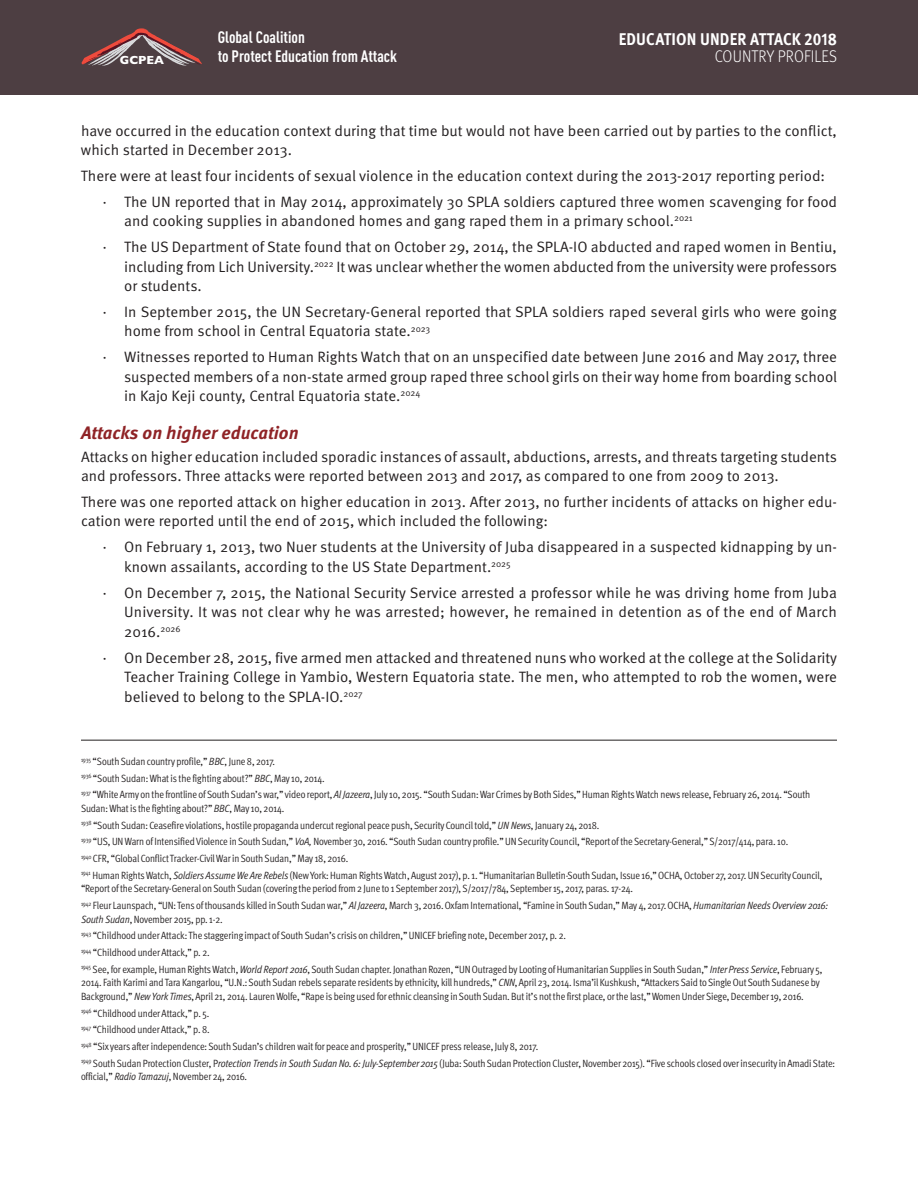
<style>
.page{position:relative;width:918px;height:1188px;background:#fff}
.page>*{position:absolute;margin:0;border:0;box-sizing:border-box;transform-origin:0 0}
.t1{font:italic 700 18px "Meta Pro";color:#8f2326}
.t2{font:700 16.95px "Meta Pro";letter-spacing:.01em;color:#fff;scale:.9 1}
.t3{font:300 16.95px "Meta Pro";letter-spacing:.01em;color:#fff;scale:.9 1}
.t4{font:700 16.35px/19.4px "DIN Cond";color:#fff}
.t5{font:15px/19.5px "Meta Pro Norm";color:#231f20}
.t6{font:700 11.85px "Gill Sans";color:#fff}
.t7{font:10.5px/16.8px "Meta Pro Cond Norm";letter-spacing:-.01em;color:#231f20}
.s1{font-family:"Meta Pro Cond Norm Ita"}
</style>
<div class="page">
<hr style="left:81px;top:740px;width:756px;height:1px;background:#231f20">
<div style="left:0;top:0;width:918px;height:95px;background:#4d3e42"></div>
<svg style="left:81px;top:28px;width:121px;height:38px"></svg>
<h3 class="t4" style="left:218px;top:29px;width:181px">Global Coalition<br>to Protect Education from Attack</h3>
<h2 class="t2" style="left:619px;top:33px;width:244px">EDUCATION UNDER ATTACK 2018</h2>
<p class="t6" style="left:120px;top:53px;width:46px">GCPEA</p>
<h2 class="t3" style="left:715px;top:50px;width:137px">COUNTRY PROFILES</h2>
<h3 class="t5" style="left:81px;top:122px;width:758px">have occurred in the education context during that time but would not have been carried out by parties to the conflict, which started in December 2013.</h3>
<h3 class="t5" style="left:103px;top:164px;width:736px;line-height:25.8px;text-indent:-22px">There were at least four incidents of sexual violence in the education context during the 2013-2017 reporting period:<br>· The UN reported that in May 2014, approximately 30 SPLA soldiers captured three women scavenging for food</h3>
<h3 class="t5" style="left:103px;top:209px;width:736px;line-height:25.8px;text-indent:22px">and cooking supplies in abandoned homes and gang raped them in a primary school.<sup>2021<br></sup>· The US Department of State found that on October 29, 2014, the SPLA-IO abducted and raped women in Bentiu,</h3>
<h3 class="t5" style="left:124px;top:258px;width:714px">including from Lich University.<sup>2022</sup> It was unclear whether the women abducted from the university were professors or students.</h3>
<h3 class="t5" style="left:124px;top:303px;width:714px;text-indent:-22px">· In September 2015, the UN Secretary-General reported that SPLA soldiers raped several girls who were going home from school in Central Equatoria state.<sup>2023</sup></h3>
<p class="t5" style="left:124px;top:349px;width:714px;text-align:justify;text-indent:-22px">· Witnesses reported to Human Rights Watch that on an unspecified date between June 2016 and May 2017, three suspected members of a non-state armed group raped three school girls on their way home from boarding school in Kajo Keji county, Central Equatoria state.<sup>2024</sup></p>
<h1 class="t1" style="left:81px;top:426px;width:219px">Attacks on higher education</h1>
<h3 class="t5" style="left:81px;top:448px;width:758px">Attacks on higher education included sporadic instances of assault, abductions, arrests, and threats targeting students and professors. Three attacks were reported between 2013 and 2017, as compared to one from 2009 to 2013.</h3>
<h3 class="t5" style="left:81px;top:493px;width:758px">There was one reported attack on higher education in 2013. After 2013, no further incidents of attacks on higher edu&shy;cation were reported until the end of 2015, which included the following:</h3>
<h3 class="t5" style="left:124px;top:539px;width:714px;text-indent:-22px">· On February 1, 2013, two Nuer students at the University of Juba disappeared in a suspected kidnapping by un&shy;known assailants, according to the US State Department.<sup>2025</sup></h3>
<h3 class="t5" style="left:124px;top:584px;width:714px;text-align:justify;text-indent:-22px">· On December 7, 2015, the National Security Service arrested a professor while he was driving home from Juba University. It was not clear why he was arrested; however, he remained in detention as of the end of March 2016.<sup>2026</sup></h3>
<p class="t5" style="left:124px;top:649px;width:714px;text-align:justify;text-indent:-22px">· On December 28, 2015, five armed men attacked and threatened nuns who worked at the college at the Solidarity Teacher Training College in Yambio, Western Equatoria state. The men, who attempted to rob the women, were believed to belong to the SPLA-IO.<sup>2027</sup></p>
<p class="t7" style="left:81px;top:754px;width:731px"><sup>1935</sup> “South Sudan country profile,” <span class="s1">BBC</span>, June 8, 2017.<br><sup>1936</sup> “South Sudan:Whatis the fighting about?” <span class="s1">BBC</span>, May10, 2014.<br><sup>1937</sup> “White Army on the frontline ofSouthSudan’swar,” video report, <span class="s1">Al Jazeera</span>, July10, 2015. “SouthSudan:WarCrimes by BothSides,” Human RightsWatch news release,February 26, 2014. “South</p>
<p class="t7" style="left:81px;top:801px;width:743px">Sudan:Whatis the fighting about?” <span class="s1">BBC</span>, May10, 2014.<br><sup>1938</sup> “SouthSudan:Ceasefire violations, hostile propaganda undercutregional peace push,SecurityCounciltold,” <span class="s1">UN News</span>, January 24, 2018.<br><sup>1939</sup> “US, UNWarn of Intensified Violence inSouthSudan,” <span class="s1">VoA,</span> November 30, 2016. “SouthSudan country profile.” UNSecurityCouncil, “Report oftheSecretary-General,”S/2017/414, para.10.<br><sup>1940</sup> CFR, “GlobalConflictTracker-CivilWarinSouthSudan,”May18, 2016.<br><sup>1941</sup> Human RightsWatch, <span class="s1">Soldiers Assume We Are Rebels</span> (NewYork: Human RightsWatch, August 2017), p.1. “Humanitarian Bulletin-SouthSudan, Issue 16,”OCHA, October 27, 2017. UNSecurityCouncil,</p>
<p class="t7" style="left:81px;top:881px;width:749px">“Report oftheSecretary-General onSouthSudan (covering the period from2 June to 1September 2017),S/2017/784,September15, 2017, paras.17-24.<br><sup>1942</sup> FleurLaunspach, “UN: Tens ofthousands killed inSouthSudanwar,” <span class="s1">Al Jazeera</span>, March 3, 2016.OxfamInternational, “Famine inSouthSudan,” May 4, 2017.OCHA, <span class="s1">Humanitarian Needs Overview 2016:</span></p>
<p class="t7" style="left:81px;top:911px;width:743px"><span class="s1">South Sudan</span>, November 2015, pp.1-2.<br><sup>1943</sup> “Childhood under Attack: The staggering impact of South Sudan’s crisis on children,” UNICEF briefing note, December 2017, p. 2.<br><sup>1944</sup> “Childhood under Attack,” p. 2.<br><sup>1945</sup> See, for example, Human RightsWatch,<span class="s1">World Report 2016</span>,SouthSudan chapter. Jonathan Rozen, “UNOutraged byLooting ofHumanitarianSupplies inSouthSudan,” <span class="s1">Inter Press Service</span>,February 5,</p>
<p class="t7" style="left:81px;top:977px;width:740px;line-height:13.5px">2014.Faith Karimi andTara Kangarlou, “U.N.:SouthSudan rebels separate residents by ethnicity, kill hundreds,” <span class="s1">CNN</span>, April 23, 2014. Isma’il Kushkush, “AttackersSaid toSingleOutSouthSudanese by<br>Background,” <span class="s1">New York Times</span>, April 21, 2014.LaurenWolfe, “Rape is being used for ethniccleansing inSouthSudan. Butit’s notthe first place, orthe last,”Women UnderSiege, December19, 2016.</p>
<p class="t7" style="left:81px;top:1005px;width:756px"><sup>1946</sup> “Childhood under Attack,” p. 5.<br><sup>1947</sup> “Childhood under Attack,” p. 8.<br><sup>1948</sup> “Sixyears afterindependence: South Sudan’s childrenwaitfor peace and prosperity,” UNICEF press release, July 8, 2017.<br><sup>1949</sup> South Sudan Protection Cluster, P<span class="s1">rotection Trends in South Sudan No. 6: July-September 2015</span> (Juba:SouthSudan ProtectionCluster, November 2015). “Five schools closed overinsecurityin AmadiState:</p>
<p class="t7" style="left:81px;top:1069px;width:168px">official,” <span class="s1">Radio Tamazuj</span>, November 24, 2016.</p>
</div>
